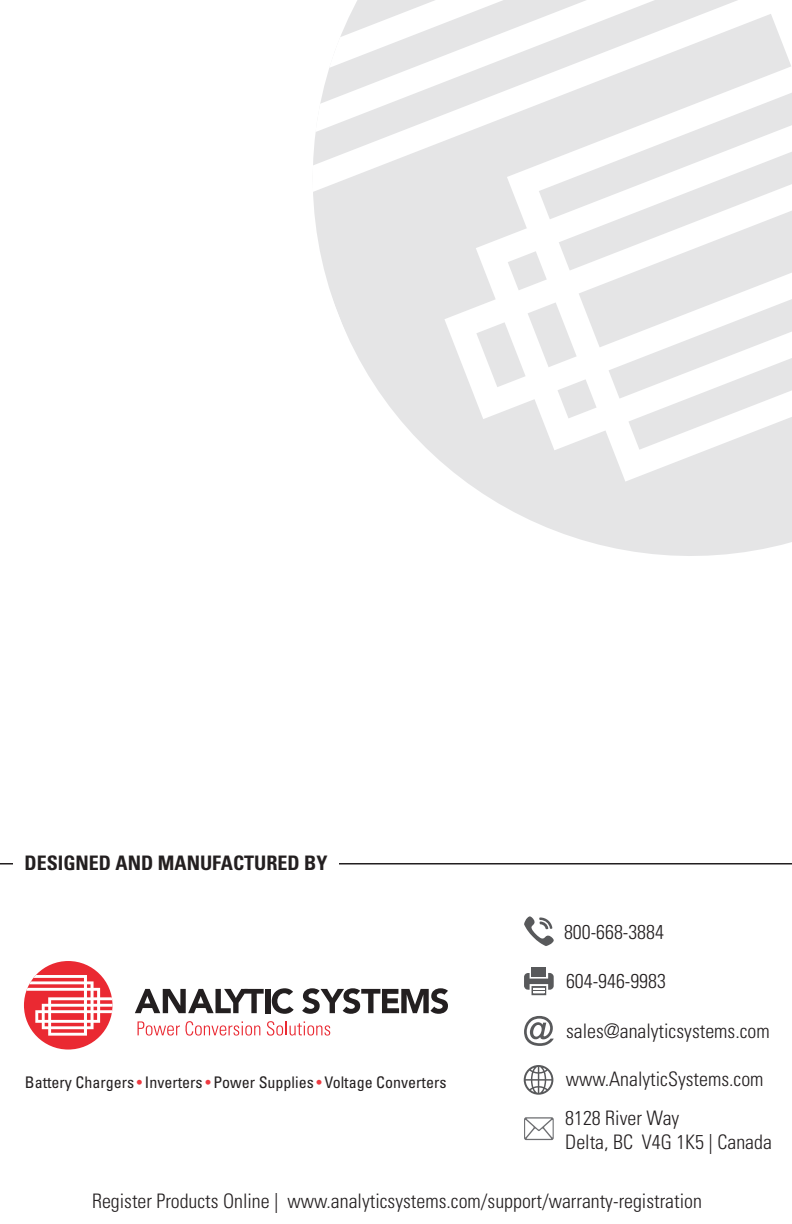
<style>
.page{position:relative;width:792px;height:1224px;background:#fff}
.page>*{position:absolute;margin:0;border:0;box-sizing:border-box;transform-origin:0 0}
.t1{font:300 condensed 20px/38.6px "Univers LT Std";color:#231f20}
.t2{font:700 condensed 20px "Univers LT Std";color:#231f20}
.t3{font:condensed 16px "Univers LT Std";color:#231f20}
.s1{color:#ee3a41}
</style>
<div class="page">
<svg style="left:467px;top:482px;width:325px;height:74px;fill:#e5e5e6"></svg>
<svg style="left:400px;top:419px;width:392px;height:63px;fill:#e5e5e6"></svg>
<svg style="left:313px;top:0;width:479px;height:419px;fill:#e5e5e6"></svg>
<hr style="left:0;top:863px;width:792px;height:2px;background:#231f20">
<div style="left:13px;top:855px;width:326px;height:22px;background:#fff"></div>
<svg style="left:135px;top:989px;width:129px;height:24px"></svg>
<div style="left:265px;top:989px;width:5px;height:24px;background:#231f20"></div>
<svg style="left:272px;top:988px;width:22px;height:26px"></svg>
<svg style="left:302px;top:988px;width:146px;height:26px"></svg>
<svg style="left:138px;top:1021px;width:122px;height:15px"></svg>
<svg style="left:267px;top:1021px;width:63px;height:15px"></svg>
<div style="left:24px;top:961px;width:88px;height:89px;background:#ea2932;border-radius:50%"></div>
<svg style="left:26px;top:975px;width:87px;height:61px"></svg>
<svg style="left:524px;top:916px;width:30px;height:30px"></svg>
<svg style="left:524px;top:968px;width:30px;height:27px"></svg>
<svg style="left:524px;top:1016px;width:30px;height:30px"></svg>
<svg style="left:524px;top:1065px;width:29px;height:30px"></svg>
<svg style="left:524px;top:1117px;width:30px;height:23px"></svg>
<p class="t2" style="left:25px;top:850px;width:304px">DESIGNED AND MANUFACTURED BY</p>
<p class="t3" style="left:25px;top:1072px;width:423px">Battery Chargers <span class="s1">•</span> Inverters <span class="s1">•</span> Power Supplies <span class="s1">•</span> Voltage Converters</p>
<p class="t1" style="left:564px;top:912px;width:101px">800-668-3884</p>
<p class="t1" style="left:566px;top:962px;width:101px">604-946-9983</p>
<p class="t1" style="left:566px;top:1012px;width:205px">sales@analyticsystems.com</p>
<p class="t1" style="left:565px;top:1060px;width:200px">www.AnalyticSystems.com<br>8128 River Way</p>
<p class="t1" style="left:565px;top:1122px;width:208px">Delta, BC V4G 1K5 | Canada</p>
<p class="t1" style="left:92px;top:1182px;width:611px">Register Products Online | www.analyticsystems.com/support/warranty-registration</p>
</div>
